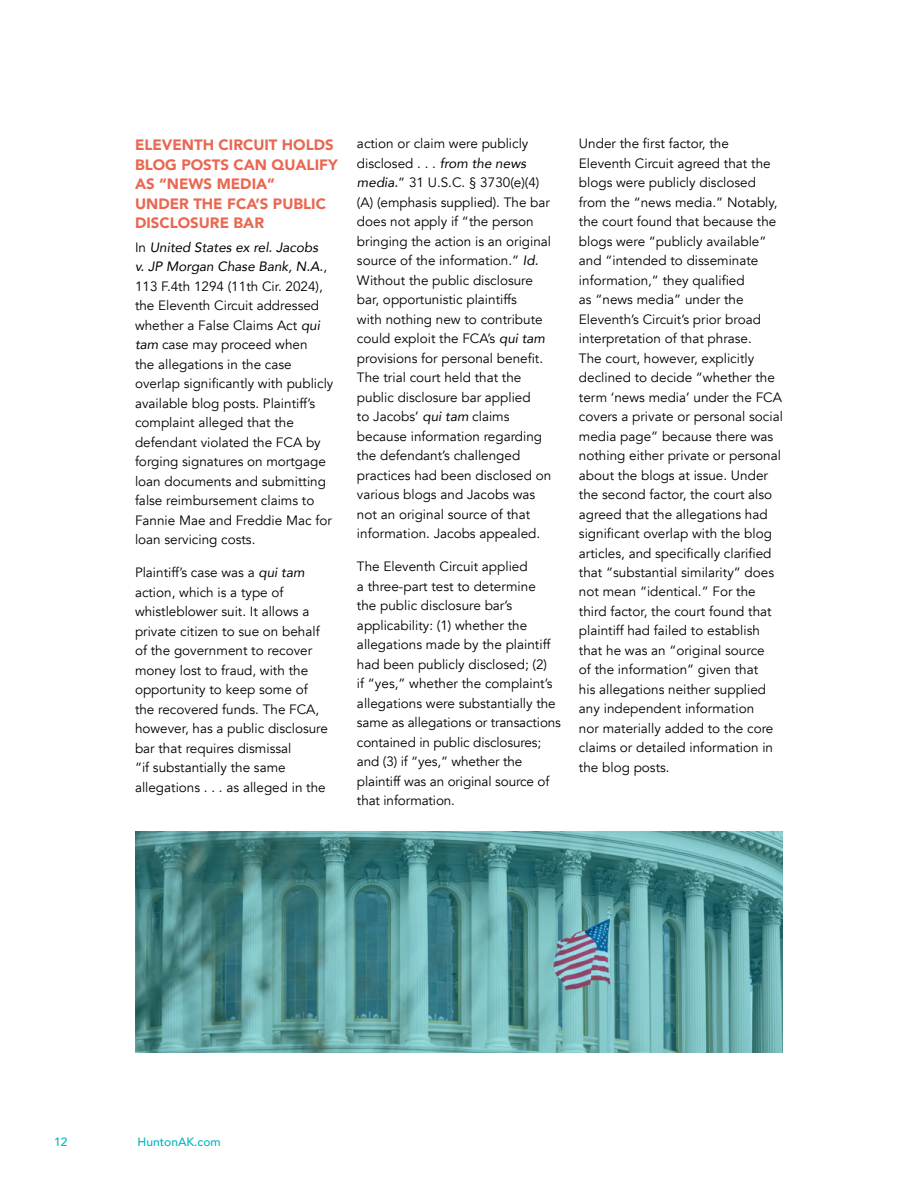
<style>
.page{position:relative;width:918px;height:1188px;background:#fff}
.page>*{position:absolute;margin:0;border:0;box-sizing:border-box;transform-origin:0 0}
.t1{font:900 15px/19.5px "Avenir";color:#ea6752}
.t2{font:13.5px/19.5px "Avenir";color:#000}
.t3{font:500 12px "Avenir";color:#00b6bb}
.s1{font-style:italic}
</style>
<div class="page">
<svg style="left:135px;top:832px;width:648px;height:221px;background:#599799"></svg>
<p class="t1" style="left:135px;top:135px;width:204px">ELEVENTH CIRCUIT HOLDS<br>BLOG POSTS CAN QUALIFY<br>AS “NEWS MEDIA”<br>UNDER THE FCA’S PUBLIC<br>DISCLOSURE BAR</p>
<p class="t2" style="left:135px;top:238px;width:200px">In <span class="s1">United States ex rel. Jacobs<br>v. JP Morgan Chase Bank, N.A.</span>,<br>113 F.4th 1294 (11th Cir. 2024), the Eleventh Circuit addressed whether a False Claims Act <span class="s1">qui tam</span> case may proceed when<br>the allegations in the case overlap significantly with publicly available blog posts. Plaintiff’s complaint alleged that the defendant violated the FCA by forging signatures on mortgage loan documents and submitting false reimbursement claims to<br>Fannie Mae and Freddie Mac for loan servicing costs.</p>
<p class="t2" style="left:135px;top:563px;width:195px">Plaintiff’s case was a <span class="s1">qui tam </span>action, which is a type of whistleblower suit. It allows a private citizen to sue on behalf of the government to recover money lost to fraud, with the opportunity to keep some of the recovered funds. The FCA, however, has a public disclosure bar that requires dismissal<br>“if substantially the same allegations . . . as alleged in the</p>
<p class="t2" style="left:357px;top:134px;width:196px">action or claim were publicly disclosed . . . <span class="s1">from the news media.</span>” 31 U.S.C. § 3730(e)(4) (A) (emphasis supplied). The bar does not apply if “the person bringing the action is an original source of the information.” <span class="s1">Id.<br></span>Without the public disclosure bar, opportunistic plaintiffs<br>with nothing new to contribute could exploit the FCA’s <span class="s1">qui tam </span>provisions for personal benefit.<br>The trial court held that the public disclosure bar applied<br>to Jacobs’ <span class="s1">qui tam</span> claims because information regarding the defendant’s challenged practices had been disclosed on various blogs and Jacobs was not an original source of that information. Jacobs appealed.</p>
<p class="t2" style="left:357px;top:557px;width:206px">The Eleventh Circuit applied<br>a three-part test to determine<br>the public disclosure bar’s applicability: (1) whether the allegations made by the plaintiff had been publicly disclosed; (2)<br>if “yes,” whether the complaint’s allegations were substantially the same as allegations or transactions contained in public disclosures; and (3) if “yes,” whether the plaintiff was an original source of that information.</p>
<p class="t2" style="left:579px;top:134px;width:205px">Under the first factor, the<br>Eleventh Circuit agreed that the blogs were publicly disclosed from the “news media.” Notably, the court found that because the blogs were “publicly available” and “intended to disseminate information,” they qualified<br>as “news media” under the<br>Eleventh’s Circuit’s prior broad interpretation of that phrase.<br>The court, however, explicitly declined to decide “whether the term ‘news media’ under the FCA covers a private or personal social media page” because there was nothing either private or personal about the blogs at issue. Under the second factor, the court also agreed that the allegations had significant overlap with the blog articles, and specifically clarified that “substantial similarity” does not mean “identical.” For the third factor, the court found that plaintiff had failed to establish that he was an “original source<br>of the information” given that<br>his allegations neither supplied any independent information<br>nor materially added to the core claims or detailed information in the blog posts.</p>
<p class="t3" style="left:54px;top:1131px;width:15px">12</p>
<p class="t3" style="left:138px;top:1131px;width:85px">HuntonAK.com</p>
</div>
